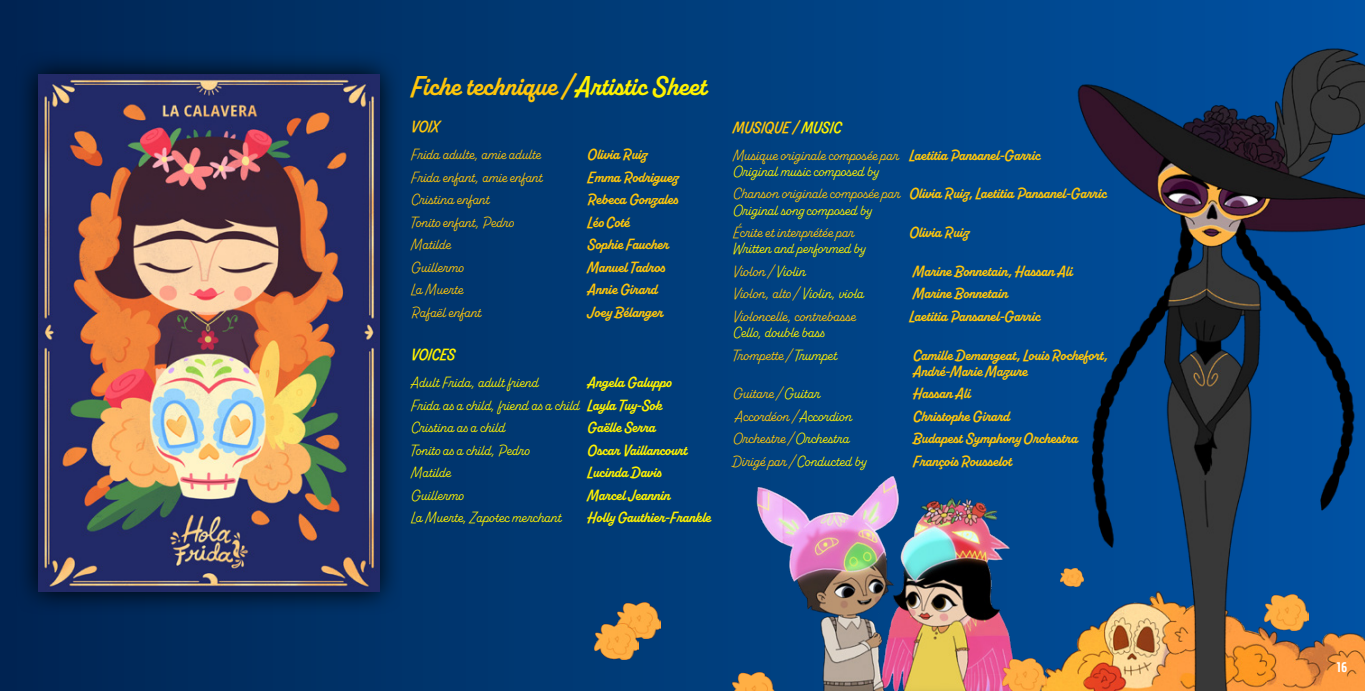
<style>
.page{position:relative;width:1365px;height:691px;background:#fff}
.page>*{position:absolute;margin:0;border:0;box-sizing:border-box;transform-origin:0 0}
.t1{font:700 27.5px "Alkaline";color:#ffc60a}
.t2{font:700 15px/28px "Alkaline";color:#ffc60a}
.t3{font:15px/22.5px "Alkaline";color:#fff200}
.t4{font:15px "Alkaline";color:#ffc60a}
.t5{font:700 15px "Alkaline";color:#fff200}
.t6{font:15px "Alkaline";letter-spacing:.045em;color:#ffc60a}
.t7{font:700 12.5px "Avory IPE";color:#fff}
.s1{color:#fff200}
.s2{font-weight:700}
.s3{font-weight:400}
.s4{font-weight:400;color:#fff200}
.s5{color:#ffc60a}
</style>
<div class="page">
<div style="left:0;top:0;width:1364px;height:691px;background:linear-gradient(to right,#002552,#0053a3)"></div>
<img style="left:705px;top:476px;width:334px;height:215px">
<img style="left:1041px;top:592px;width:15px;height:99px">
<img style="left:1056px;top:44px;width:308px;height:647px">
<svg style="left:15px;top:51px;width:388px;height:564px;background:#00244f"></svg>
<img style="left:38px;top:75px;width:341px;height:516px">
<img style="left:1264px;top:595px;width:44px;height:36px">
<img style="left:1002px;top:658px;width:44px;height:33px">
<img style="left:731px;top:673px;width:44px;height:18px">
<img style="left:616px;top:602px;width:44px;height:36px">
<img style="left:594px;top:623px;width:44px;height:36px">
<img style="left:1060px;top:568px;width:22px;height:18px">
<h1 class="t1" style="left:411px;top:69px;width:297px">Fiche technique / <span class="s1">Artistic Sheet</span></h1>
<p class="t2" style="left:411px;top:113px;width:29px">VOIX</p>
<p class="t4" style="left:411px;top:145px;width:131px">Frida adulte, amie adulte</p>
<p class="t2" style="left:587px;top:141px;width:60px">Olivia Ruiz</p>
<p class="t4" style="left:411px;top:168px;width:133px">Frida enfant, amie enfant</p>
<p class="t2" style="left:587px;top:163px;width:92px">Emma Rodriguez</p>
<p class="t4" style="left:411px;top:190px;width:80px">Cristina enfant</p>
<p class="t2" style="left:587px;top:186px;width:92px">Rebeca Gonzales</p>
<p class="t4" style="left:411px;top:213px;width:104px">Tonito enfant, Pedro</p>
<p class="t2" style="left:587px;top:208px;width:43px">Léo Coté</p>
<p class="t4" style="left:411px;top:235px;width:41px">Matilde</p>
<p class="t2" style="left:587px;top:231px;width:82px">Sophie Faucher</p>
<p class="t4" style="left:411px;top:258px;width:53px">Guillermo</p>
<p class="t2" style="left:587px;top:253px;width:79px">Manuel Tadros</p>
<p class="t4" style="left:411px;top:280px;width:53px">La Muerte</p>
<p class="t2" style="left:587px;top:276px;width:71px">Annie Girard</p>
<p class="t4" style="left:411px;top:303px;width:71px">Rafaël enfant</p>
<p class="t2" style="left:587px;top:298px;width:77px">Joey Bélanger</p>
<p class="t5" style="left:411px;top:345px;width:45px">VOICES</p>
<p class="t3" style="left:411px;top:372px;width:128px">Adult Frida, adult friend</p>
<p class="t3" style="left:411px;top:372px;width:261px;text-indent:176px"><span class="s2">Angela Galuppo<br></span>Frida as a child, friend as a child <span class="s2">Layla Tuy-Sok<br></span>Cristina as a child</p>
<p class="t5" style="left:587px;top:418px;width:69px">Gaëlle Serra</p>
<p class="t3" style="left:411px;top:439px;width:119px">Tonito as a child, Pedro</p>
<p class="t5" style="left:587px;top:440px;width:101px">Oscar Vaillancourt</p>
<p class="t3" style="left:411px;top:462px;width:41px">Matilde</p>
<p class="t5" style="left:587px;top:463px;width:75px">Lucinda Davis</p>
<p class="t3" style="left:411px;top:484px;width:53px">Guillermo</p>
<p class="t5" style="left:587px;top:485px;width:84px">Marcel Jeannin</p>
<p class="t3" style="left:411px;top:507px;width:151px">La Muerte, Zapotec merchant</p>
<p class="t5" style="left:587px;top:508px;width:125px">Holly Gauthier-Frankle</p>
<p class="t2" style="left:733px;top:113px;width:308px">MUSIQUE / <span class="s1">MUSIC<br></span><span class="s3">Musique originale composée par</span> Laetitia Pansanel-Garric</p>
<p class="t2" style="left:733px;top:160px;width:375px;line-height:22.5px"><span class="s4">Original music composed by<br></span><span class="s3">Chanson originale composée par</span> Olivia Ruiz, Laetitia Pansanel-Garric</p>
<p class="t3" style="left:733px;top:199px;width:140px">Original song composed by</p>
<p class="t4" style="left:733px;top:223px;width:123px">Écrite et interprétée par</p>
<p class="t2" style="left:909px;top:219px;width:60px">Olivia Ruiz</p>
<p class="t3" style="left:733px;top:238px;width:133px">Written and performed by<br><span class="s5">Violon /</span> Violin</p>
<p class="t2" style="left:913px;top:258px;width:161px">Marine Bonnetain, Hassan Ali</p>
<p class="t4" style="left:733px;top:285px;width:132px">Violon, alto / <span class="s1">Violin, viola</span></p>
<p class="t2" style="left:913px;top:280px;width:96px">Marine Bonnetain</p>
<p class="t4" style="left:733px;top:307px;width:124px">Violoncelle, contrebasse</p>
<p class="t2" style="left:909px;top:303px;width:132px">Laetitia Pansanel-Garric</p>
<p class="t3" style="left:733px;top:322px;width:106px">Cello, double bass<br><span class="s5">Trompette /</span> Trumpet</p>
<p class="t2" style="left:913px;top:347px;width:196px;line-height:16.2px">Camille Demangeat, Louis Rochefort,<br>André-Marie Mazure</p>
<p class="t4" style="left:733px;top:385px;width:88px">Guitare / <span class="s1">Guitar</span></p>
<p class="t2" style="left:913px;top:380px;width:59px">Hassan Ali</p>
<p class="t6" style="left:735px;top:407px;width:118px">Accordéon / <span class="s1">Accordion</span></p>
<p class="t2" style="left:913px;top:403px;width:98px">Christophe Girard</p>
<p class="t4" style="left:733px;top:430px;width:118px">Orchestre / <span class="s1">Orchestra</span></p>
<p class="t2" style="left:913px;top:425px;width:166px">Budapest Symphony Orchestra</p>
<p class="t3" style="left:733px;top:450px;width:134px"><span class="s5">Dirigé par /</span> Conducted by</p>
<p class="t2" style="left:913px;top:448px;width:100px">François Rousselot</p>
<p class="t7" style="left:1336px;top:659px;width:12px">16</p>
</div>
